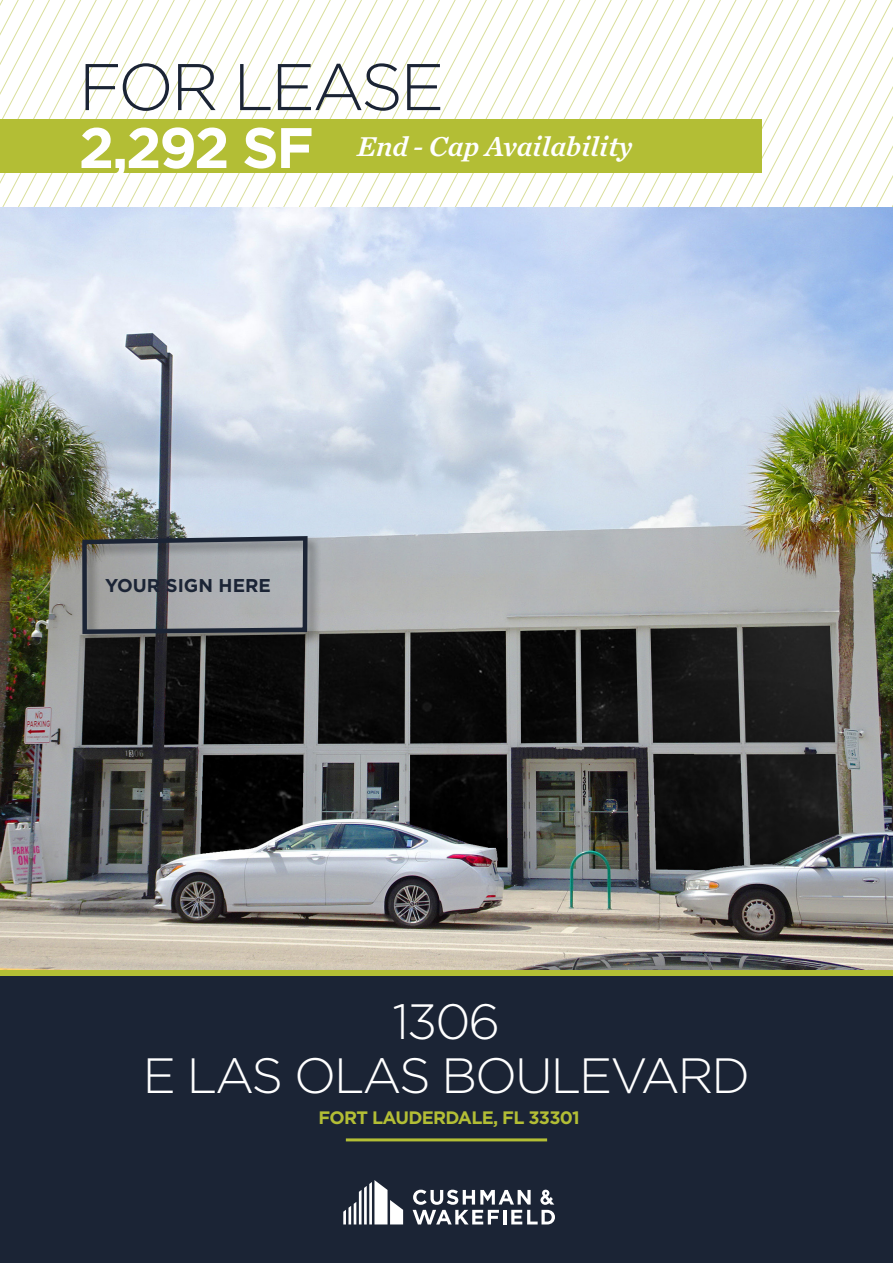
<style>
.page{position:relative;width:893px;height:1263px;background:#fff}
.page>*{position:absolute;margin:0;border:0;box-sizing:border-box;transform-origin:0 0}
.t1{font:300 65.85px "Gotham";letter-spacing:-.04em;color:#1b2435}
.t2{font:700 57px "Gotham";color:#fff}
.t3{font:300 49.5px/54px "Gotham";letter-spacing:-.04em;color:#fff;text-align:center}
.t4{font:italic 28.5px "Chronicle Text G2 Semi";color:#fff}
.t5{font:700 18.45px "Gotham";color:#1b2435}
.t6{font:700 18px "Gotham";letter-spacing:-.04em;color:#b3be35}
</style>
<div class="page">
<svg style="left:0;top:0;width:893px;height:207px"></svg>
<img style="left:0;top:207px;width:893px;height:763px">
<div style="left:0;top:119px;width:761px;height:54px;background:#b3be35"></div>
<div style="left:0;top:972px;width:893px;height:291px;background:#1b2435"></div>
<div style="left:0;top:970px;width:893px;height:5px;background:#b3be35"></div>
<svg style="left:343px;top:1180px;width:60px;height:44px"></svg>
<svg style="left:413px;top:1189px;width:142px;height:35px"></svg>
<hr style="left:346px;top:1138px;width:201px;height:3px;background:#b3be35">
<div style="left:80px;top:534px;width:242px;height:114px;background:#000;opacity:.4"></div>
<svg style="left:80px;top:534px;width:230px;height:102px;background:#8d9093"></svg>
<h1 class="t1" style="left:79px;top:45px;width:367px">FOR LEASE</h1>
<h2 class="t2" style="left:79px;top:110px;width:237px">2,292 SF</h2>
<h3 class="t4" style="left:357px;top:124px;width:277px">End - Cap Availability</h3>
<p class="t5" style="left:105px;top:573px;width:167px">YOUR SIGN HERE</p>
<h3 class="t3" style="left:143px;top:993px;width:609px">1306<br>E LAS OLAS BOULEVARD</h3>
<p class="t6" style="left:318px;top:1106px;width:263px">FORT LAUDERDALE, FL 33301</p>
</div>
